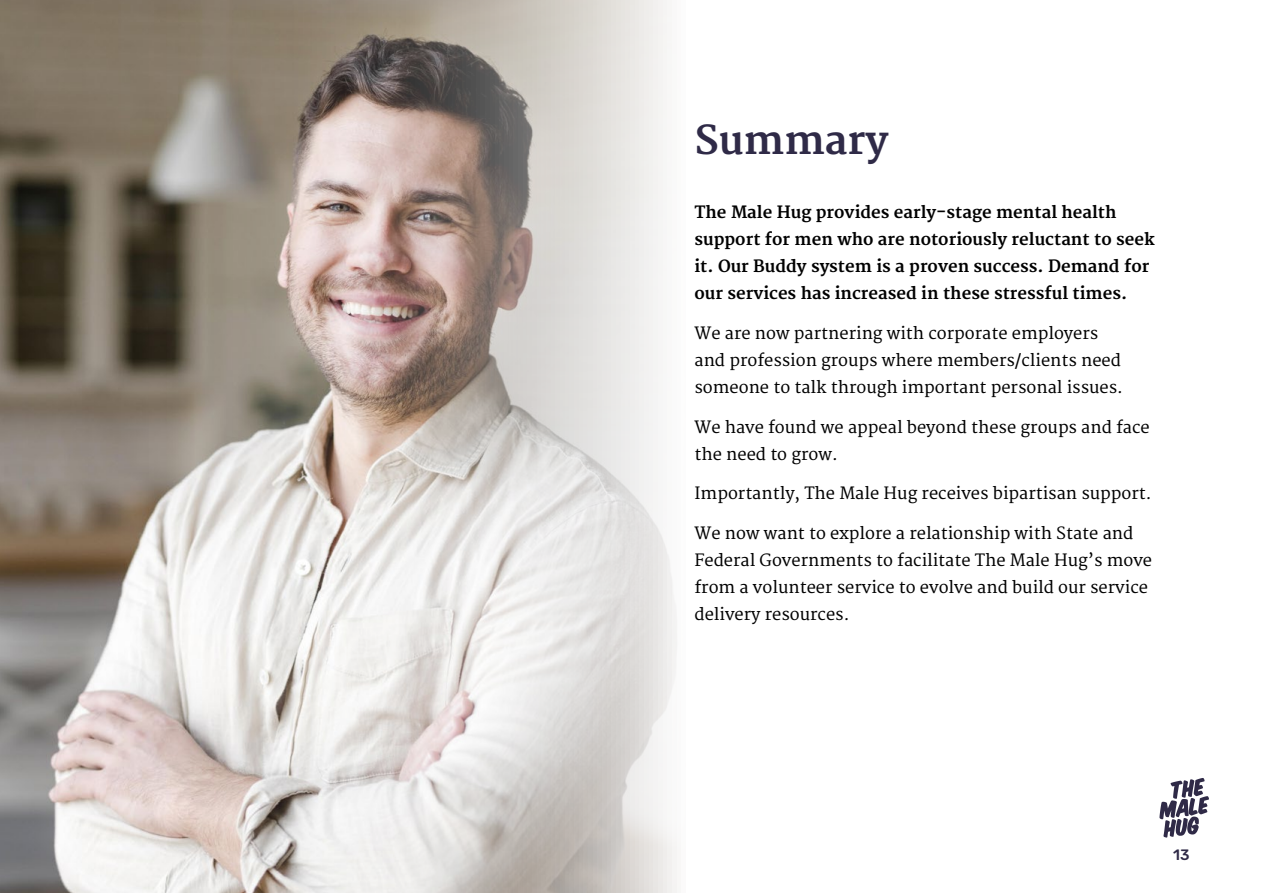
<style>
.page{position:relative;width:1263px;height:893px;background:#fff}
.page>*{position:absolute;margin:0;border:0;box-sizing:border-box;transform-origin:0 0}
.t1{font:700 39px "Merriweather";color:#2f2a47}
.t2{font:16.5px/27px "Merriweather";color:#000}
.t3{font:700 16.5px/27px "Merriweather";color:#000}
.t4{font:500 15px "Rubik";color:#2f2a47}
</style>
<div class="page">
<svg style="left:1159px;top:778px;width:50px;height:59px"></svg>
<img style="left:0;top:0;width:677px;height:893px">
<h1 class="t1" style="left:694px;top:118px;width:195px">Summary</h1>
<p class="t3" style="left:694px;top:199px;width:462px">The Male Hug provides early-stage mental health support for men who are notoriously reluctant to seek it. Our Buddy system is a proven success. Demand for our services has increased in these stressful times.</p>
<p class="t2" style="left:694px;top:320px;width:430px">We are now partnering with corporate employers and profession groups where members/clients need someone to talk through important personal issues.</p>
<p class="t2" style="left:694px;top:414px;width:457px">We have found we appeal beyond these groups and face the need to grow.</p>
<p class="t2" style="left:694px;top:481px;width:459px">Importantly, The Male Hug receives bipartisan support.</p>
<p class="t2" style="left:694px;top:520px;width:459px">We now want to explore a relationship with State and Federal Governments to facilitate The Male Hug’s move from a volunteer service to evolve and build our service delivery resources.</p>
<p class="t4" style="left:1173px;top:846px;width:18px">13</p>
</div>
